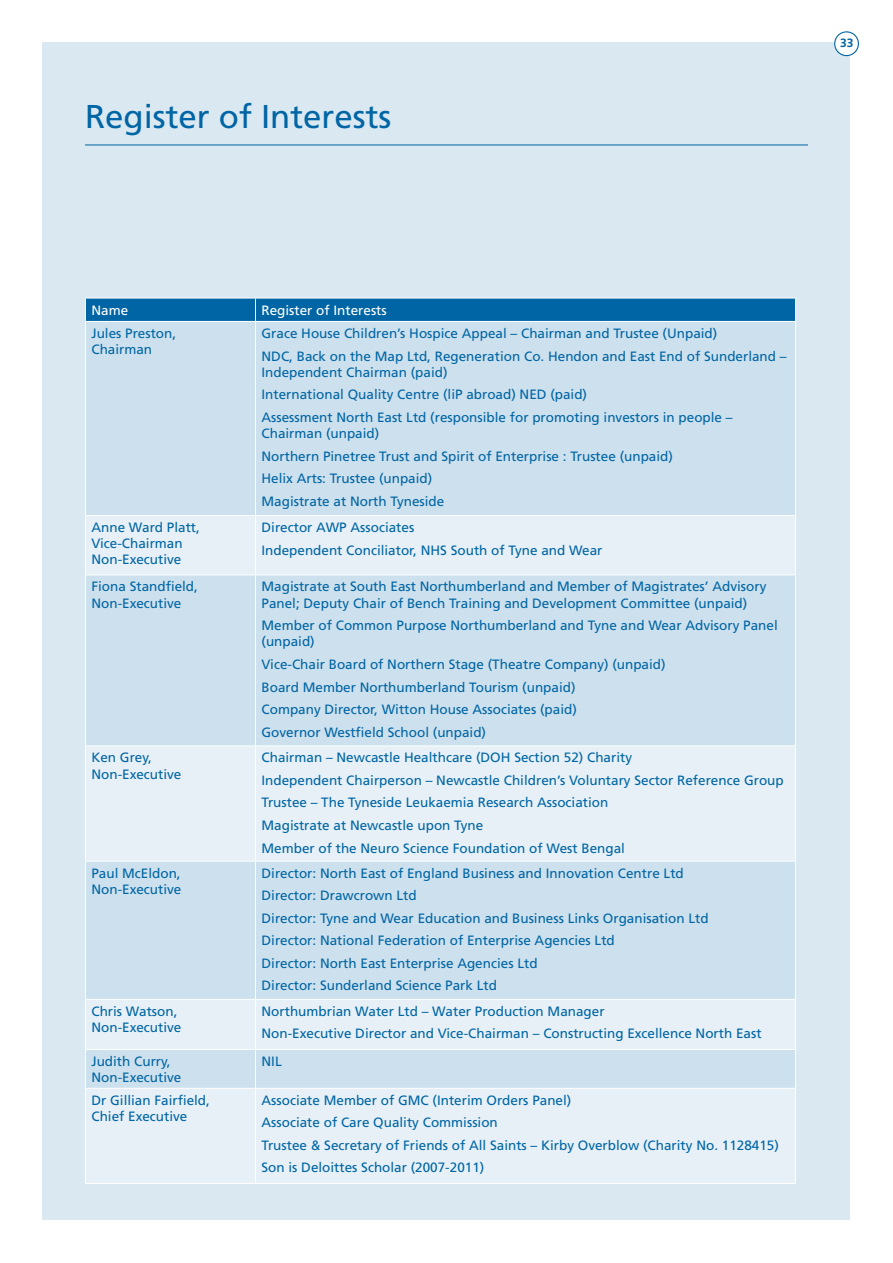
<style>
.page{position:relative;width:893px;height:1263px;background:#fff}
.page>*{position:absolute;margin:0;border:0;box-sizing:border-box;transform-origin:0 0}
.t1{font:33px "Frutiger";color:#0065a4}
.t2{font:13.5px/22.5px "Frutiger";color:#0065a4}
.t3{font:13.5px "Frutiger";color:#fff}
.t4{font:700 12px "Frutiger";color:#0065a4}
</style>
<div class="page">
<div style="left:43px;top:43px;width:807px;height:1177px;background:#d9e8f1"></div>
<hr style="left:85px;top:145px;width:723px;height:1px;background:#0065a4">
<div style="left:835px;top:32px;width:23px;height:24px;background:#fff;border-radius:50%"></div>
<div style="left:834px;top:31px;width:25px;height:25px;border:1px solid #0065a4;border-radius:50%"></div>
<div style="left:86px;top:322px;width:709px;height:193px;background:#cce0ed"></div>
<svg style="left:86px;top:516px;width:709px;height:667px;fill:#cce0ed"></svg>
<hr style="left:85px;top:321px;width:170px;height:1px;background:#fff">
<hr style="left:85px;top:322px;width:1px;height:193px;background:#fff">
<hr style="left:85px;top:515px;width:170px;height:1px;background:#fff">
<hr style="left:85px;top:516px;width:1px;height:58px;background:#fff">
<hr style="left:85px;top:574px;width:170px;height:1px;background:#fff">
<hr style="left:85px;top:575px;width:1px;height:170px;background:#fff">
<hr style="left:85px;top:745px;width:170px;height:1px;background:#fff">
<hr style="left:85px;top:746px;width:1px;height:115px;background:#fff">
<hr style="left:85px;top:861px;width:170px;height:1px;background:#fff">
<hr style="left:85px;top:861px;width:1px;height:138px;background:#fff">
<hr style="left:85px;top:999px;width:170px;height:1px;background:#fff">
<hr style="left:85px;top:1000px;width:1px;height:49px;background:#fff">
<hr style="left:85px;top:1049px;width:170px;height:1px;background:#fff">
<hr style="left:85px;top:1050px;width:1px;height:38px;background:#fff">
<hr style="left:85px;top:1088px;width:170px;height:1px;background:#fff">
<hr style="left:85px;top:1089px;width:1px;height:94px;background:#fff">
<hr style="left:85px;top:1183px;width:170px;height:1px;background:#fff">
<svg style="left:85px;top:298px;width:711px;height:23px;background:#0869a6"></svg>
<hr style="left:255px;top:321px;width:541px;height:1px;background:#fff">
<hr style="left:255px;top:322px;width:1px;height:193px;background:#fff">
<hr style="left:795px;top:322px;width:1px;height:193px;background:#fff">
<hr style="left:255px;top:515px;width:541px;height:1px;background:#fff">
<hr style="left:255px;top:516px;width:1px;height:58px;background:#fff">
<hr style="left:795px;top:516px;width:1px;height:58px;background:#fff">
<hr style="left:255px;top:574px;width:541px;height:1px;background:#fff">
<hr style="left:255px;top:575px;width:1px;height:170px;background:#fff">
<hr style="left:795px;top:575px;width:1px;height:170px;background:#fff">
<hr style="left:255px;top:745px;width:541px;height:1px;background:#fff">
<hr style="left:255px;top:746px;width:1px;height:115px;background:#fff">
<hr style="left:795px;top:746px;width:1px;height:115px;background:#fff">
<hr style="left:255px;top:861px;width:541px;height:1px;background:#fff">
<hr style="left:255px;top:861px;width:1px;height:138px;background:#fff">
<hr style="left:795px;top:861px;width:1px;height:138px;background:#fff">
<hr style="left:255px;top:999px;width:541px;height:1px;background:#fff">
<hr style="left:255px;top:1000px;width:1px;height:49px;background:#fff">
<hr style="left:795px;top:1000px;width:1px;height:49px;background:#fff">
<hr style="left:255px;top:1049px;width:541px;height:1px;background:#fff">
<hr style="left:255px;top:1050px;width:1px;height:38px;background:#fff">
<hr style="left:795px;top:1050px;width:1px;height:38px;background:#fff">
<hr style="left:255px;top:1088px;width:541px;height:1px;background:#fff">
<hr style="left:255px;top:1089px;width:1px;height:94px;background:#fff">
<hr style="left:795px;top:1089px;width:1px;height:94px;background:#fff">
<hr style="left:255px;top:1183px;width:541px;height:1px;background:#fff">
<h1 class="t1" style="left:85px;top:97px;width:308px">Register of Interests</h1>
<p class="t4" style="left:840px;top:36px;width:15px">33</p>
<p class="t3" style="left:91px;top:302px;width:38px">Name</p>
<p class="t3" style="left:261px;top:302px;width:127px">Register of Interests</p>
<p class="t2" style="left:91px;top:325px;width:86px;line-height:16.2px">Jules Preston,<br>Chairman</p>
<p class="t2" style="left:261px;top:322px;width:527px">Grace House Children’s Hospice Appeal – Chairman and Trustee (Unpaid)<br>NDC, Back on the Map Ltd, Regeneration Co. Hendon and East End of Sunderland –</p>
<p class="t2" style="left:261px;top:361px;width:473px">Independent Chairman (paid)<br>International Quality Centre (liP abroad) NED (paid)<br>Assessment North East Ltd (responsible for promoting investors in people –</p>
<p class="t2" style="left:261px;top:422px;width:413px">Chairman (unpaid)<br>Northern Pinetree Trust and Spirit of Enterprise : Trustee (unpaid)<br>Helix Arts: Trustee (unpaid)<br>Magistrate at North Tyneside</p>
<p class="t2" style="left:91px;top:519px;width:110px;line-height:16.2px">Anne Ward Platt,<br>Vice-Chairman<br>Non-Executive</p>
<p class="t2" style="left:261px;top:516px;width:342px">Director AWP Associates<br>Independent Conciliator, NHS South of Tyne and Wear</p>
<p class="t2" style="left:91px;top:578px;width:108px;line-height:16.2px">Fiona Standfield,<br>Non-Executive</p>
<p class="t2" style="left:261px;top:578px;width:506px;line-height:16.2px">Magistrate at South East Northumberland and Member of Magistrates’ Advisory<br>Panel; Deputy Chair of Bench Training and Development Committee (unpaid)</p>
<p class="t2" style="left:261px;top:617px;width:518px;line-height:16.2px">Member of Common Purpose Northumberland and Tyne and Wear Advisory Panel (unpaid)</p>
<p class="t2" style="left:261px;top:653px;width:406px">Vice-Chair Board of Northern Stage (Theatre Company) (unpaid)<br>Board Member Northumberland Tourism (unpaid)<br>Company Director, Witton House Associates (paid)<br>Governor Westfield School (unpaid)</p>
<p class="t2" style="left:91px;top:749px;width:92px;line-height:16.2px">Ken Grey,<br>Non-Executive</p>
<p class="t2" style="left:261px;top:746px;width:524px">Chairman – Newcastle Healthcare (DOH Section 52) Charity<br>Independent Chairperson – Newcastle Children’s Voluntary Sector Reference Group Trustee – The Tyneside Leukaemia Research Association<br>Magistrate at Newcastle upon Tyne<br>Member of the Neuro Science Foundation of West Bengal</p>
<p class="t2" style="left:91px;top:865px;width:92px;line-height:16.2px">Paul McEldon,<br>Non-Executive</p>
<p class="t2" style="left:261px;top:861px;width:449px">Director: North East of England Business and Innovation Centre Ltd Director: Drawcrown Ltd<br>Director: Tyne and Wear Education and Business Links Organisation Ltd Director: National Federation of Enterprise Agencies Ltd<br>Director: North East Enterprise Agencies Ltd<br>Director: Sunderland Science Park Ltd</p>
<p class="t2" style="left:91px;top:1003px;width:92px;line-height:16.2px">Chris Watson,<br>Non-Executive</p>
<p class="t2" style="left:261px;top:1000px;width:502px">Northumbrian Water Ltd – Water Production Manager<br>Non-Executive Director and Vice-Chairman – Constructing Excellence North East</p>
<p class="t2" style="left:91px;top:1053px;width:92px;line-height:16.2px">Judith Curry,<br>Non-Executive</p>
<p class="t2" style="left:261px;top:1050px;width:22px">NIL</p>
<p class="t2" style="left:91px;top:1092px;width:120px;line-height:16.2px">Dr Gillian Fairfield,<br>Chief Executive</p>
<p class="t2" style="left:261px;top:1088px;width:519px">Associate Member of GMC (Interim Orders Panel)<br>Associate of Care Quality Commission<br>Trustee &amp; Secretary of Friends of All Saints – Kirby Overblow (Charity No. 1128415)<br>Son is Deloittes Scholar (2007-2011)</p>
</div>
